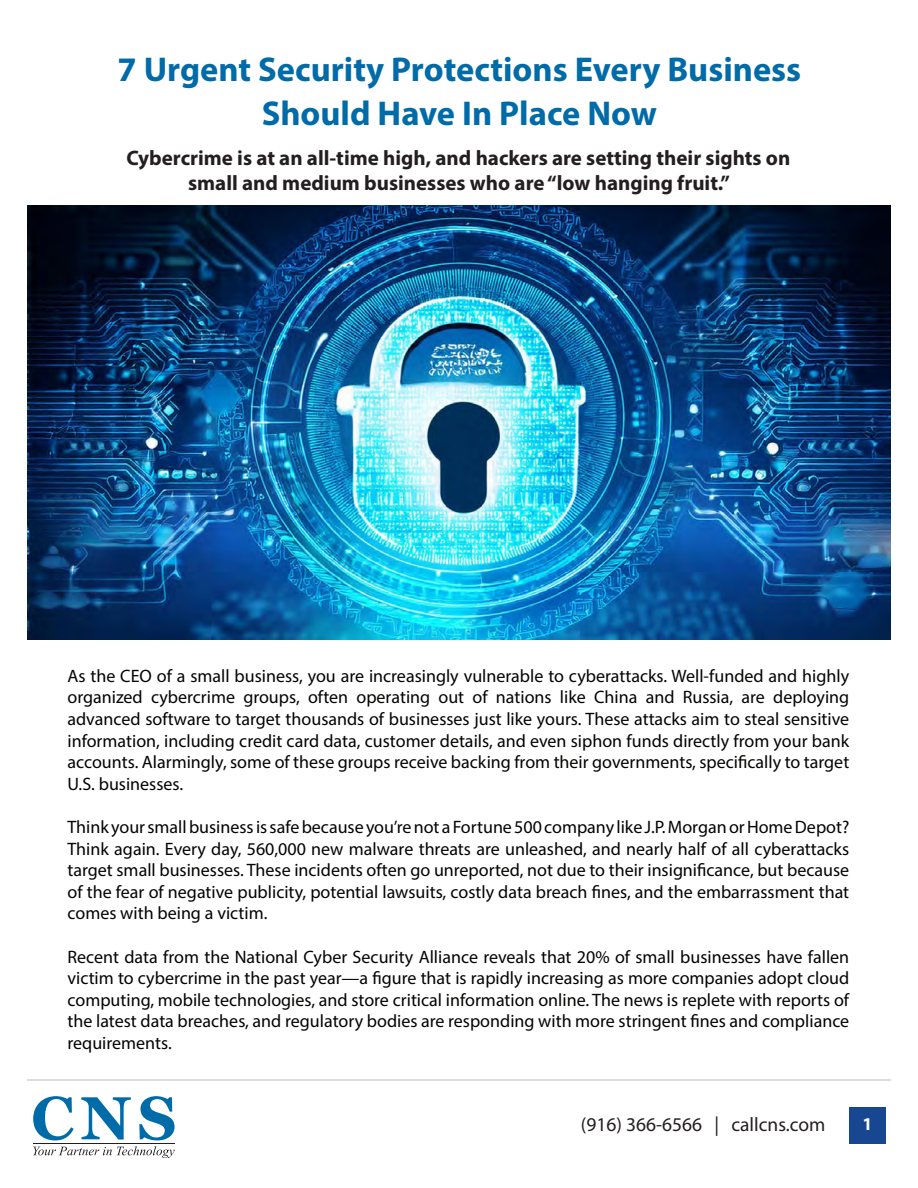
<style>
.page{position:relative;width:918px;height:1188px;background:#fff}
.page>*{position:absolute;margin:0;border:0;box-sizing:border-box;transform-origin:0 0}
.t1{font:700 34.5px "Myriad Pro";color:#006ba9}
.t2{font:700 21px "Myriad Pro";color:#231f20}
.t3{font:19.5px "Myriad Pro";color:#231f20}
.t4{font:18px/21.6px "Myriad Pro";color:#040503;text-align:justify}
.t5{font:700 18px "Myriad Pro";color:#fff}
</style>
<div class="page">
<div style="left:849px;top:1107px;width:37px;height:37px;background:#174791"></div>
<svg style="left:33px;top:1096px;width:41px;height:44px"></svg>
<svg style="left:81px;top:1097px;width:50px;height:43px"></svg>
<svg style="left:139px;top:1096px;width:36px;height:44px"></svg>
<svg style="left:33px;top:1146px;width:142px;height:12px"></svg>
<hr style="left:33px;top:1143px;width:142px;height:1px;background:#231f20">
<hr style="left:27px;top:1079px;width:864px;height:2px;background:#d2d3d4">
<img style="left:27px;top:206px;width:864px;height:433px">
<p class="t1" style="left:118px;top:47px;width:685px">7 Urgent Security Protections Every Business</p>
<p class="t1" style="left:262px;top:90px;width:396px">Should Have In Place Now</p>
<p class="t2" style="left:126px;top:144px;width:665px">Cybercrime is at an all-time high, and hackers are setting their sights on</p>
<p class="t2" style="left:188px;top:170px;width:544px">small and medium businesses who are “low hanging fruit.”</p>
<p class="t4" style="left:68px;top:665px;width:783px">As the CEO of a small business, you are increasingly vulnerable to cyberattacks. Well-funded and highly organized cybercrime groups, often operating out of nations like China and Russia, are deploying advanced software to target thousands of businesses just like yours. These attacks aim to steal sensitive information, including credit card data, customer details, and even siphon funds directly from your bank accounts. Alarmingly, some of these groups receive backing from their governments, specifically to target U.S. businesses.</p>
<p class="t4" style="left:68px;top:816px;width:783px">Think your small business is safe because you’re not a Fortune 500 company like J.P. Morgan or Home Depot?<br>Think again. Every day, 560,000 new malware threats are unleashed, and nearly half of all cyberattacks target small businesses. These incidents often go unreported, not due to their insignificance, but because of the fear of negative publicity, potential lawsuits, costly data breach fines, and the embarrassment that comes with being a victim.</p>
<p class="t4" style="left:68px;top:945px;width:783px">Recent data from the National Cyber Security Alliance reveals that 20% of small businesses have fallen victim to cybercrime in the past year—a figure that is rapidly increasing as more companies adopt cloud computing, mobile technologies, and store critical information online. The news is replete with reports of the latest data breaches, and regulatory bodies are responding with more stringent fines and compliance requirements.</p>
<p class="t3" style="left:581px;top:1112px;width:246px">(916) 366-6566 | callcns.com</p>
<p class="t5" style="left:863px;top:1112px;width:11px">1</p>
</div>
